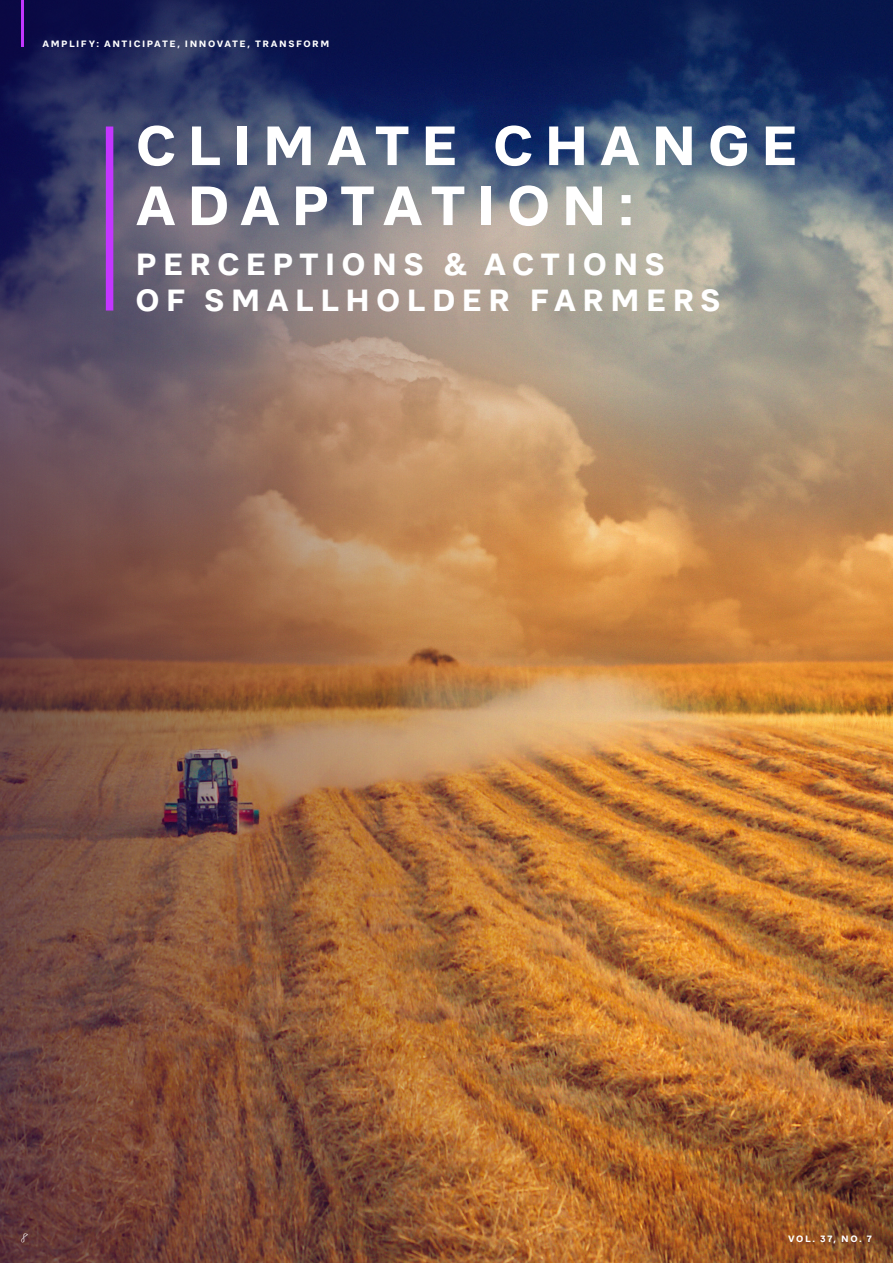
<style>
.page{position:relative;width:893px;height:1263px;background:#fff}
.page>*{position:absolute;margin:0;border:0;box-sizing:border-box;transform-origin:0 0}
.AR_MAIN_HEADING_2_36_40pt{font:700 54px/60px "CA Saygon Text";letter-spacing:.2em;color:#fff}
.AR_MAIN_HEADING_1_20_24pt{font:700 30px/36px "CA Saygon Text";letter-spacing:.2em;color:#fff}
.GEN_PAGE_NUMBER_LEFT_10_10{font:15px "ADL Notes";color:#fff}
.GEN_RUNNING_HEADER_TEXT_RL_6_7{font:700 9px "CA Saygon Text";letter-spacing:.165em;color:#fff}
.GEN_RUNNING_HEADER_TEXT_RR_6_7{font:700 9px "CA Saygon Text";letter-spacing:.17em;color:#fff}
</style>
<div class="page">
<img style="left:0;top:0;width:893px;height:1263px">
<div style="left:106px;top:126px;width:7px;height:185px;background:#c336ff"></div>
<hr style="left:21px;top:0;width:2px;height:47px;background:#c336ff">
<p class="GEN_RUNNING_HEADER_TEXT_RL_6_7" style="left:43px;top:37px;width:288px">AMPLIFY: ANTICIPATE, INNOVATE, TRANSFORM</p>
<p class="AR_MAIN_HEADING_2_36_40pt" style="left:136px;top:116px;width:664px">CLIMATE CHANGE<br>ADAPTATION:</p>
<p class="AR_MAIN_HEADING_1_20_24pt" style="left:136px;top:246px;width:587px">PERCEPTIONS &amp; ACTIONS<br>OF SMALLHOLDER FARMERS</p>
<p class="GEN_PAGE_NUMBER_LEFT_10_10" style="left:21px;top:1227px;width:8px">8</p>
<p class="GEN_RUNNING_HEADER_TEXT_RR_6_7" style="left:788px;top:1231px;width:85px">VOL. 37, NO. 7</p>
</div>
